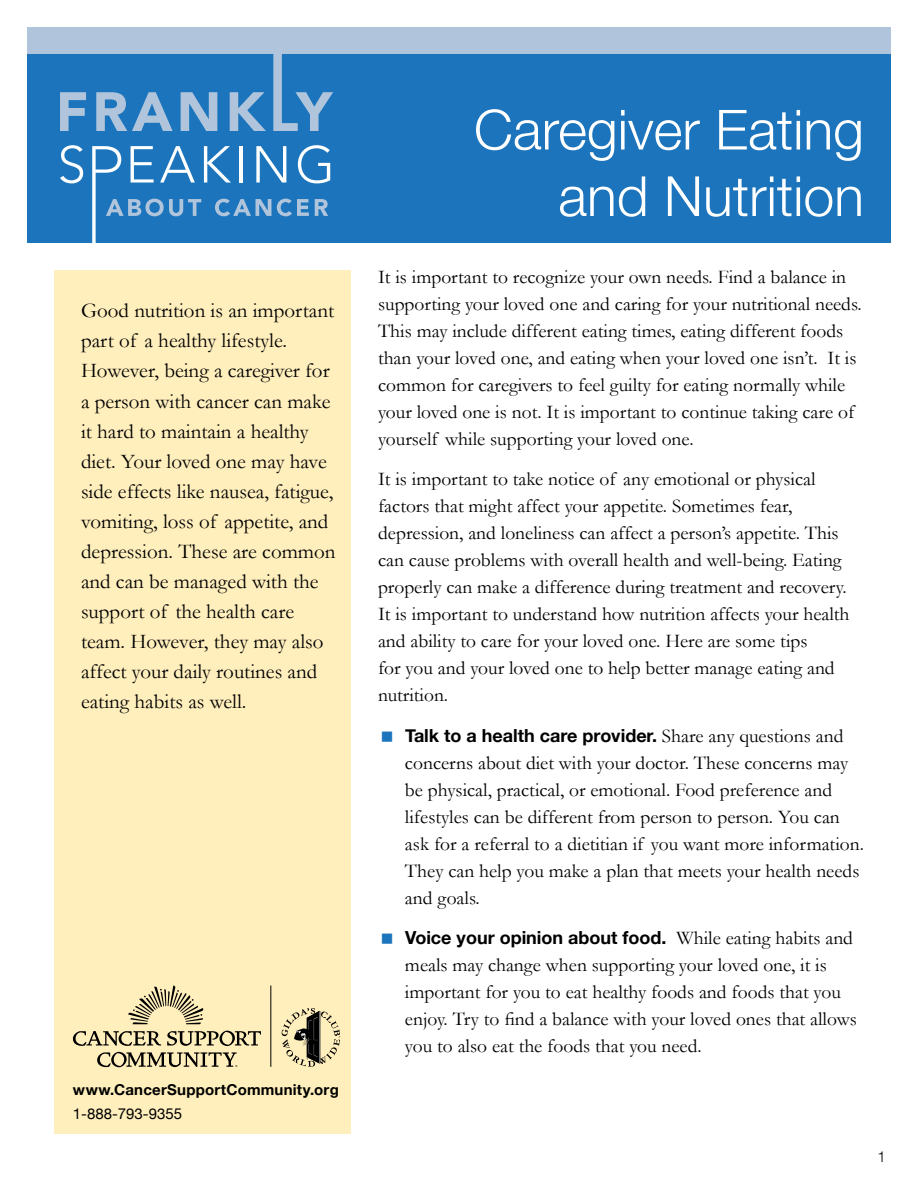
<style>
.page{position:relative;width:918px;height:1188px;background:#fff}
.page>*{position:absolute;margin:0;border:0;box-sizing:border-box;transform-origin:0 0}
.t1{font:300 55.35px/66.4px "Helvetica Neue";color:#fff;text-align:right}
.t2{font:21px/30px "Garamond";color:#000}
.t3{font:19.5px/27px "Garamond";color:#000}
.t4{font:700 18px "Helvetica Neue";color:#000}
.t5{font:700 15px "Helvetica Neue";letter-spacing:.015em;color:#000}
.t6{font:15px "Helvetica Neue";color:#000}
.t7{font:300 15px "Helvetica Neue";color:#000}
.s1{font-family:"Garamond";font-weight:400;font-size:19.5px}
</style>
<div class="page">
<div style="left:54px;top:270px;width:297px;height:864px;background:#ffefbd"></div>
<div style="left:27px;top:54px;width:864px;height:189px;background:#1c75bc"></div>
<div style="left:27px;top:27px;width:864px;height:27px;background:#b0c5dc"></div>
<svg style="left:60px;top:145px;width:23px;height:38px"></svg>
<svg style="left:92px;top:146px;width:4px;height:97px"></svg>
<svg style="left:131px;top:146px;width:23px;height:37px"></svg>
<svg style="left:160px;top:146px;width:35px;height:37px"></svg>
<svg style="left:204px;top:146px;width:27px;height:37px"></svg>
<hr style="left:239px;top:146px;width:4px;height:37px;background:#fff">
<svg style="left:256px;top:146px;width:30px;height:37px"></svg>
<svg style="left:298px;top:145px;width:32px;height:38px"></svg>
<svg style="left:95px;top:146px;width:26px;height:27px"></svg>
<svg style="left:60px;top:92px;width:26px;height:39px"></svg>
<svg style="left:96px;top:92px;width:77px;height:39px"></svg>
<svg style="left:181px;top:92px;width:36px;height:39px"></svg>
<svg style="left:230px;top:92px;width:36px;height:39px"></svg>
<svg style="left:273px;top:54px;width:60px;height:77px"></svg>
<svg style="left:106px;top:199px;width:95px;height:17px"></svg>
<svg style="left:215px;top:199px;width:56px;height:17px"></svg>
<svg style="left:277px;top:199px;width:32px;height:17px"></svg>
<svg style="left:315px;top:199px;width:13px;height:17px"></svg>
<svg style="left:282px;top:1008px;width:58px;height:59px"></svg>
<svg style="left:73px;top:1031px;width:188px;height:15px"></svg>
<svg style="left:128px;top:986px;width:76px;height:38px"></svg>
<svg style="left:97px;top:1052px;width:140px;height:15px"></svg>
<hr style="left:270px;top:986px;width:1px;height:81px;background:#000">
<p class="t2" style="left:81px;top:296px;width:256px">Good nutrition is an important part of a healthy lifestyle.<br>However, being a caregiver for a person with cancer can make it hard to maintain a healthy diet. Your loved one may have side effects like nausea, fatigue, vomiting, loss of appetite, and depression. These are common and can be managed with the support of the health care team. However, they may also affect your daily routines and eating habits as well.</p>
<p class="t5" style="left:73px;top:1078px;width:267px">www.CancerSupportCommunity.org</p>
<p class="t6" style="left:73px;top:1102px;width:111px">1-888-793-9355</p>
<h1 class="t1" style="left:474px;top:93px;width:392px">Caregiver Eating and Nutrition</h1>
<p class="t3" style="left:378px;top:263px;width:485px">It is important to recognize your own needs. Find a balance in supporting your loved one and caring for your nutritional needs.<br>This may include different eating times, eating different foods than your loved one, and eating when your loved one isn’t. It is common for caregivers to feel guilty for eating normally while your loved one is not. It is important to continue taking care of yourself while supporting your loved one.</p>
<p class="t3" style="left:378px;top:465px;width:473px">It is important to take notice of any emotional or physical factors that might affect your appetite. Sometimes fear, depression, and loneliness can affect a person’s appetite. This can cause problems with overall health and well-being. Eating properly can make a difference during treatment and recovery.<br>It is important to understand how nutrition affects your health and ability to care for your loved one. Here are some tips<br>for you and your loved one to help better manage eating and nutrition.</p>
<p class="t4" style="left:405px;top:721px;width:440px">Talk to a health care provider. <span class="s1">Share any questions and</span></p>
<p class="t3" style="left:405px;top:749px;width:460px">concerns about diet with your doctor. These concerns may be physical, practical, or emotional. Food preference and lifestyles can be different from person to person. You can ask for a referral to a dietitian if you want more information.<br>They can help you make a plan that meets your health needs and goals.</p>
<p class="t4" style="left:405px;top:924px;width:450px">Voice your opinion about food. <span class="s1">While eating habits and</span></p>
<p class="t3" style="left:405px;top:951px;width:453px">meals may change when supporting your loved one, it is important for you to eat healthy foods and foods that you enjoy. Try to find a balance with your loved ones that allows you to also eat the foods that you need.</p>
<p class="t7" style="left:878px;top:1145px;width:10px">1</p>
</div>
